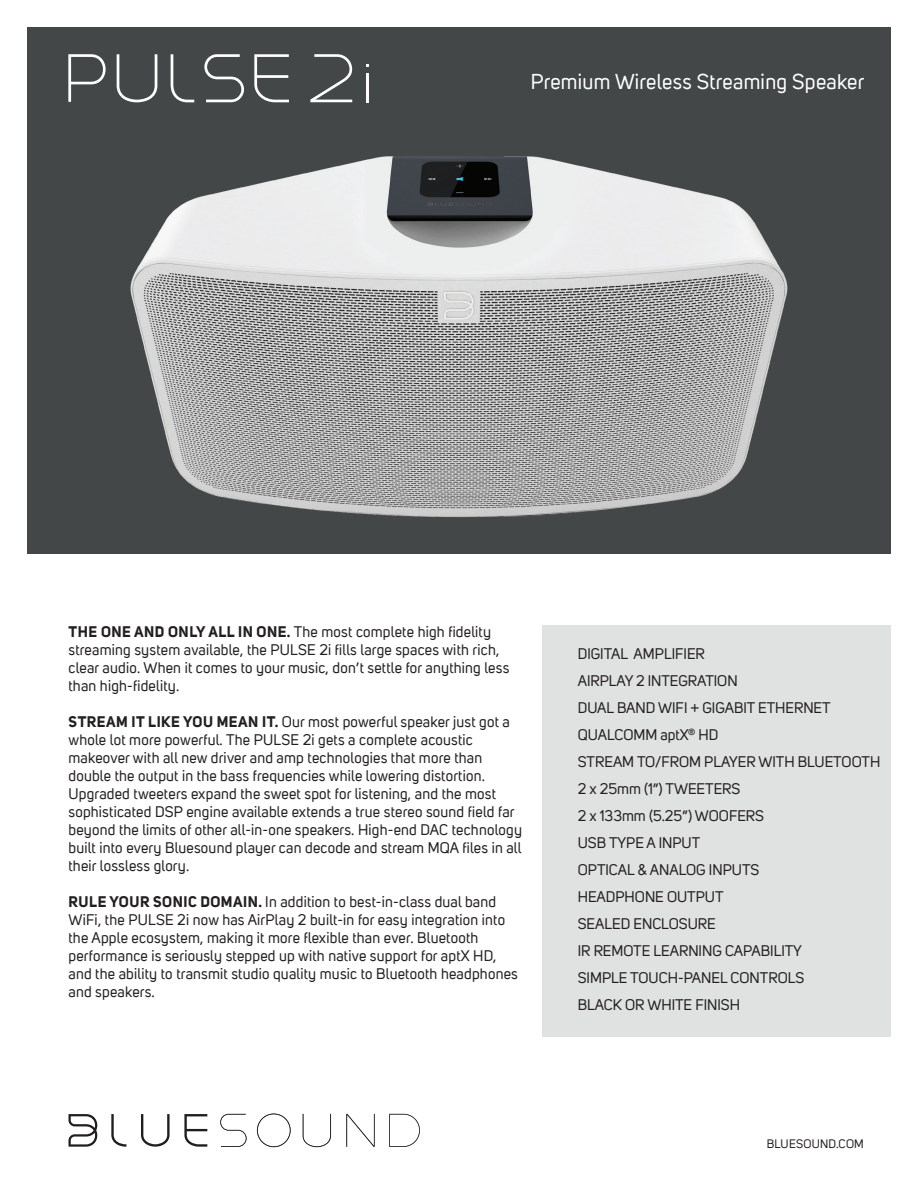
<style>
.page{position:relative;width:918px;height:1188px;background:#fff}
.page>*{position:absolute;margin:0;border:0;box-sizing:border-box;transform-origin:0 0}
.t1{font:21px "Uni Sans";letter-spacing:.015em;color:#fff}
.t2{font:15px/18px "Uni Sans";letter-spacing:.015em;color:#231f20}
.t3{font:12px "Uni Sans";letter-spacing:.02em;color:#231f20}
.s1{font-weight:700}
</style>
<div class="page">
<div style="left:543px;top:625px;width:348px;height:412px;background:#e0e1e1"></div>
<div style="left:27px;top:27px;width:864px;height:527px;background:#444747"></div>
<img style="left:130px;top:156px;width:658px;height:361px">
<svg style="left:141px;top:1114px;width:29px;height:33px"></svg>
<svg style="left:111px;top:1114px;width:15px;height:33px"></svg>
<svg style="left:69px;top:1114px;width:28px;height:33px"></svg>
<svg style="left:303px;top:1114px;width:28px;height:33px"></svg>
<svg style="left:257px;top:1113px;width:34px;height:34px"></svg>
<svg style="left:389px;top:1114px;width:31px;height:33px"></svg>
<svg style="left:220px;top:1114px;width:27px;height:33px"></svg>
<svg style="left:184px;top:1114px;width:23px;height:33px"></svg>
<svg style="left:346px;top:1114px;width:29px;height:33px"></svg>
<hr style="left:366px;top:73px;width:2px;height:29px;background:#fff">
<svg style="left:310px;top:54px;width:42px;height:48px"></svg>
<svg style="left:171px;top:54px;width:23px;height:48px"></svg>
<svg style="left:68px;top:54px;width:38px;height:48px"></svg>
<svg style="left:254px;top:54px;width:35px;height:48px"></svg>
<svg style="left:117px;top:54px;width:40px;height:48px"></svg>
<svg style="left:204px;top:54px;width:40px;height:48px"></svg>
<p class="t1" style="left:531px;top:69px;width:335px">Premium Wireless Streaming Speaker</p>
<p class="t2" style="left:69px;top:623px;width:442px"><span class="s1">THE ONE AND ONLY ALL IN ONE.</span> The most complete high fidelity streaming system available, the PULSE 2i fills large spaces with rich, clear audio. When it comes to your music, don’t settle for anything less than high-fidelity.</p>
<p class="t2" style="left:69px;top:713px;width:443px"><span class="s1">STREAM IT LIKE YOU MEAN IT.</span> Our most powerful speaker just got a whole lot more powerful. The PULSE 2i gets a complete acoustic</p>
<p class="t2" style="left:69px;top:749px;width:429px">makeover with all new driver and amp technologies that more than double the output in the bass frequencies while lowering distortion.<br>Upgraded tweeters expand the sweet spot for listening, and the most</p>
<p class="t2" style="left:69px;top:803px;width:455px">sophisticated DSP engine available extends a true stereo sound field far beyond the limits of other all-in-one speakers. High-end DAC technology built into every Bluesound player can decode and stream MQA files in all their lossless glory.</p>
<p class="t2" style="left:69px;top:893px;width:438px"><span class="s1">RULE YOUR SONIC DOMAIN.</span> In addition to best-in-class dual band<br>WiFi, the PULSE 2i now has AirPlay 2 built-in for easy integration into</p>
<p class="t2" style="left:69px;top:929px;width:451px">the Apple ecosystem, making it more flexible than ever. Bluetooth performance is seriously stepped up with native support for aptX HD, and the ability to transmit studio quality music to Bluetooth headphones and speakers.</p>
<p class="t2" style="left:578px;top:645px;width:129px">DIGITAL AMPLIFIER</p>
<p class="t2" style="left:578px;top:672px;width:161px">AIRPLAY 2 INTEGRATION</p>
<p class="t2" style="left:578px;top:699px;width:254px">DUAL BAND WIFI + GIGABIT ETHERNET</p>
<p class="t2" style="left:578px;top:726px;width:142px">QUALCOMM aptX<sup>®</sup> HD</p>
<p class="t2" style="left:578px;top:753px;width:304px">STREAM TO/FROM PLAYER WITH BLUETOOTH</p>
<p class="t2" style="left:578px;top:780px;width:164px">2 x 25mm (1”) TWEETERS</p>
<p class="t2" style="left:578px;top:807px;width:188px">2 x 133mm (5.25”) WOOFERS</p>
<p class="t2" style="left:578px;top:834px;width:124px">USB TYPE A INPUT</p>
<p class="t2" style="left:578px;top:861px;width:183px">OPTICAL &amp; ANALOG INPUTS</p>
<p class="t2" style="left:578px;top:888px;width:147px">HEADPHONE OUTPUT</p>
<p class="t2" style="left:578px;top:915px;width:139px">SEALED ENCLOSURE</p>
<p class="t2" style="left:578px;top:942px;width:226px">IR REMOTE LEARNING CAPABILITY</p>
<p class="t2" style="left:578px;top:969px;width:228px">SIMPLE TOUCH-PANEL CONTROLS</p>
<p class="t2" style="left:578px;top:996px;width:164px">BLACK OR WHITE FINISH</p>
<p class="t3" style="left:767px;top:1137px;width:99px">BLUESOUND.COM</p>
</div>
